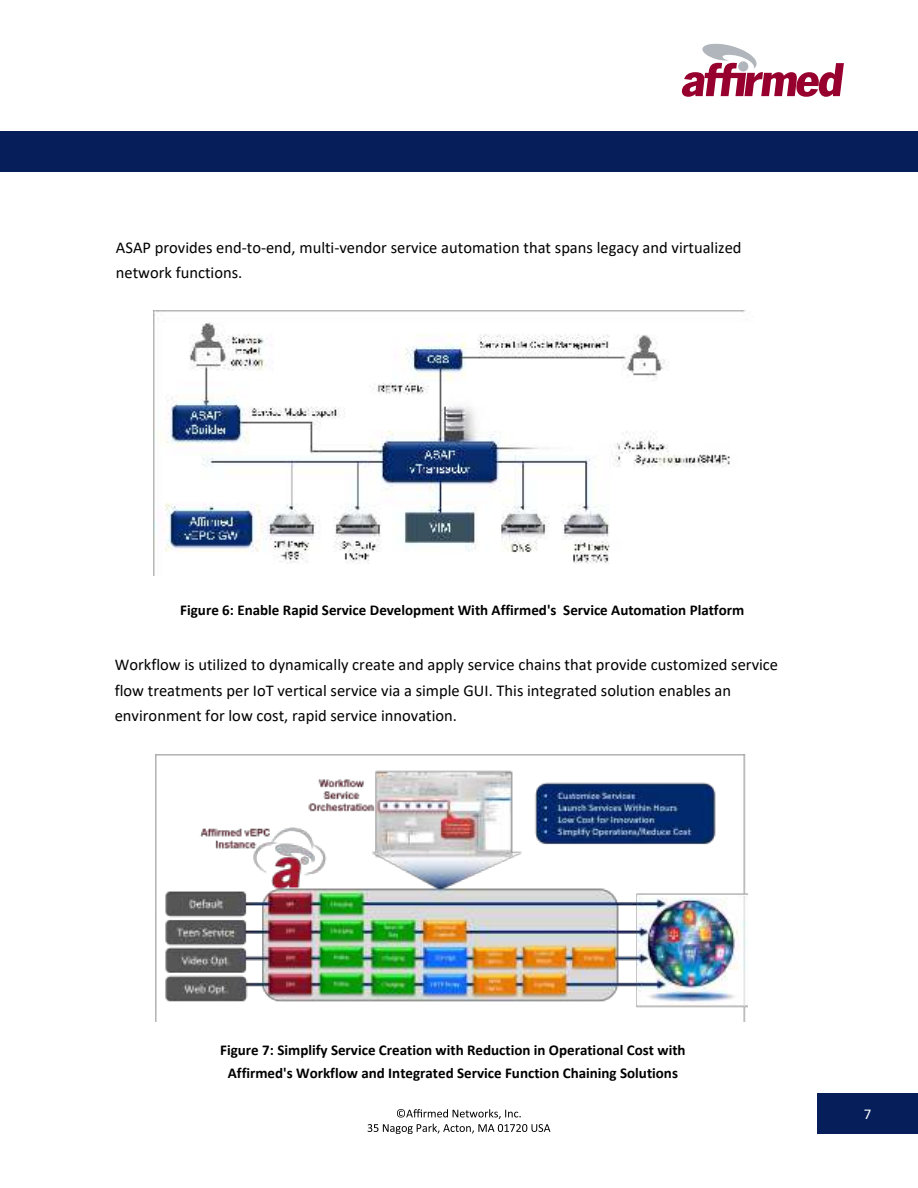
<style>
.page{position:relative;width:918px;height:1188px;background:#fff}
.page>*{position:absolute;margin:0;border:0;box-sizing:border-box;transform-origin:0 0}
.t1{font:16.5px/25.3px "Calibri";color:#000}
.t2{font:700 15px/23.1px "Calibri";color:#000;text-align:center}
.t3{font:15px "Calibri";color:#fff}
</style>
<div class="page">
<svg style="left:682px;top:44px;width:162px;height:53px"></svg>
<div style="left:738px;top:61px;width:10px;height:11px;background:#b0b6bb;border-radius:50%"></div>
<div style="left:0;top:131px;width:918px;height:41px;background:#061f5b"></div>
<svg style="left:368px;top:1109px;width:182px;height:25px"></svg>
<div style="left:817px;top:1094px;width:101px;height:40px;background:#061f5b"></div>
<img style="left:153px;top:311px;width:592px;height:265px">
<img style="left:155px;top:755px;width:593px;height:267px">
<p class="t1" style="left:116px;top:234px;width:627px">ASAP provides end-to-end, multi-vendor service automation that spans legacy and virtualized network functions.</p>
<p class="t2" style="left:180px;top:598px;width:565px">Figure 6: Enable Rapid Service Development With Affirmed's Service Automation Platform</p>
<p class="t1" style="left:115px;top:652px;width:665px">Workflow is utilized to dynamically create and apply service chains that provide customized service flow treatments per IoT vertical service via a simple GUI. This integrated solution enables an environment for low cost, rapid service innovation.</p>
<p class="t2" style="left:220px;top:1038px;width:467px">Figure 7: Simplify Service Creation with Reduction in Operational Cost with<br>Affirmed's Workflow and Integrated Service Function Chaining Solutions</p>
<p class="t3" style="left:864px;top:1103px;width:9px">7</p>
</div>
